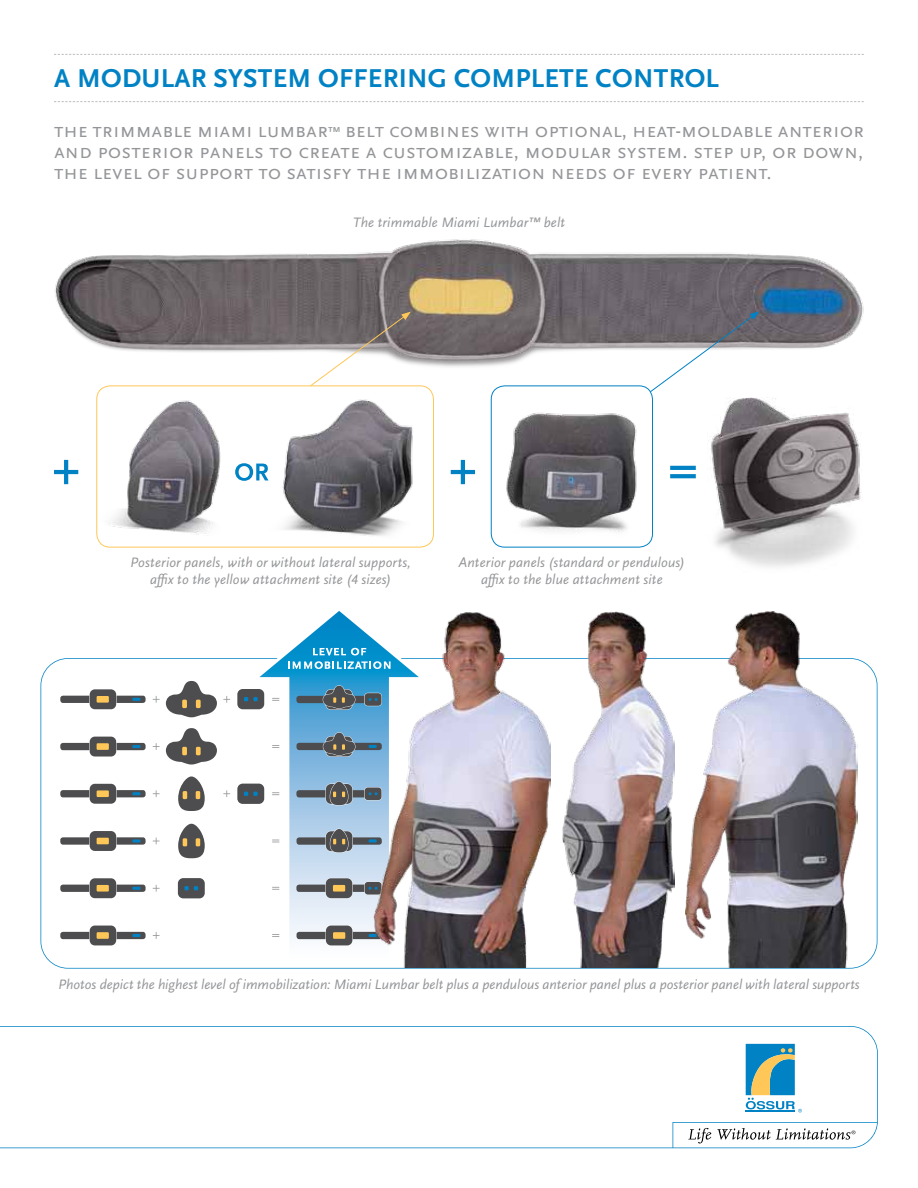
<style>
.page{position:relative;width:918px;height:1188px;background:#fff}
.page>*{position:absolute;margin:0;border:0;box-sizing:border-box;transform-origin:0 0}
.t1{font:700 27px "Scala Sans OT";letter-spacing:.01em;color:#0082c4}
.t2{font:21px/21px "Scala Sans OT";color:#939598;text-align:justify}
.t3{font:italic 14.25px/17.1px "Scala Sans OT";letter-spacing:.005em;color:#939598;text-align:center}
.s1{font-size:15px}
</style>
<div class="page">
<svg style="left:282px;top:611px;width:92px;height:47px"></svg>
<svg style="left:288px;top:648px;width:86px;height:10px"></svg>
<svg style="left:40px;top:658px;width:837px;height:311px"></svg>
<svg style="left:0;top:1026px;width:878px;height:122px"></svg>
<svg style="left:717px;top:1128px;width:138px;height:12px"></svg>
<img style="left:55px;top:239px;width:809px;height:128px">
<svg style="left:54px;top:460px;width:24px;height:24px"></svg>
<svg style="left:451px;top:460px;width:24px;height:24px"></svg>
<hr style="left:670px;top:466px;width:26px;height:4px;background:#0082c4">
<svg style="left:670px;top:474px;width:26px;height:4px"></svg>
<img style="left:710px;top:397px;width:152px;height:170px">
<svg style="left:54px;top:54px;width:810px;height:1px"></svg>
<svg style="left:54px;top:101px;width:810px;height:1px"></svg>
<img style="left:374px;top:612px;width:176px;height:356px">
<img style="left:562px;top:611px;width:112px;height:357px">
<img style="left:686px;top:611px;width:172px;height:357px">
<div style="left:491px;top:386px;width:162px;height:162px;border:1px solid #0082c4;border-radius:14px"></div>
<div style="left:96px;top:386px;width:338px;height:162px;border:1px solid #ffc758;border-radius:14px"></div>
<svg style="left:649px;top:311px;width:110px;height:81px"></svg>
<svg style="left:309px;top:312px;width:102px;height:75px"></svg>
<img style="left:282px;top:388px;width:151px;height:156px">
<img style="left:96px;top:390px;width:125px;height:156px">
<svg style="left:235px;top:463px;width:34px;height:18px"></svg>
<img style="left:490px;top:392px;width:163px;height:149px">
<h1 class="t1" style="left:54px;top:63px;width:666px">A MODULAR SYSTEM OFFERING COM PLETE CONTROL</h1>
<p class="t2" style="left:54px;top:120px;width:812px">the trimmable miami lumbar<span class="s1">™</span> belt combines with optional, heat-moldable anterior and posterior panels to create a customizable, modular system. step up, or down, the level of support to satisfy the immobilization needs of every patient.</p>
<p class="t3" style="left:353px;top:214px;width:214px">The trimmable Miami Lumbar™ belt</p>
<p class="t3" style="left:130px;top:554px;width:282px">Posterior panels, with or without lateral supports, affix to the yellow attachment site (4 sizes)</p>
<p class="t3" style="left:459px;top:554px;width:228px">Anterior panels (standard or pendulous) affix to the blue attachment site</p>
<p class="t3" style="left:58px;top:976px;width:803px">Photos depict the highest level of immobilization: Miami Lumbar belt plus a pendulous anterior panel plus a posterior panel with lateral supports</p>
</div>
